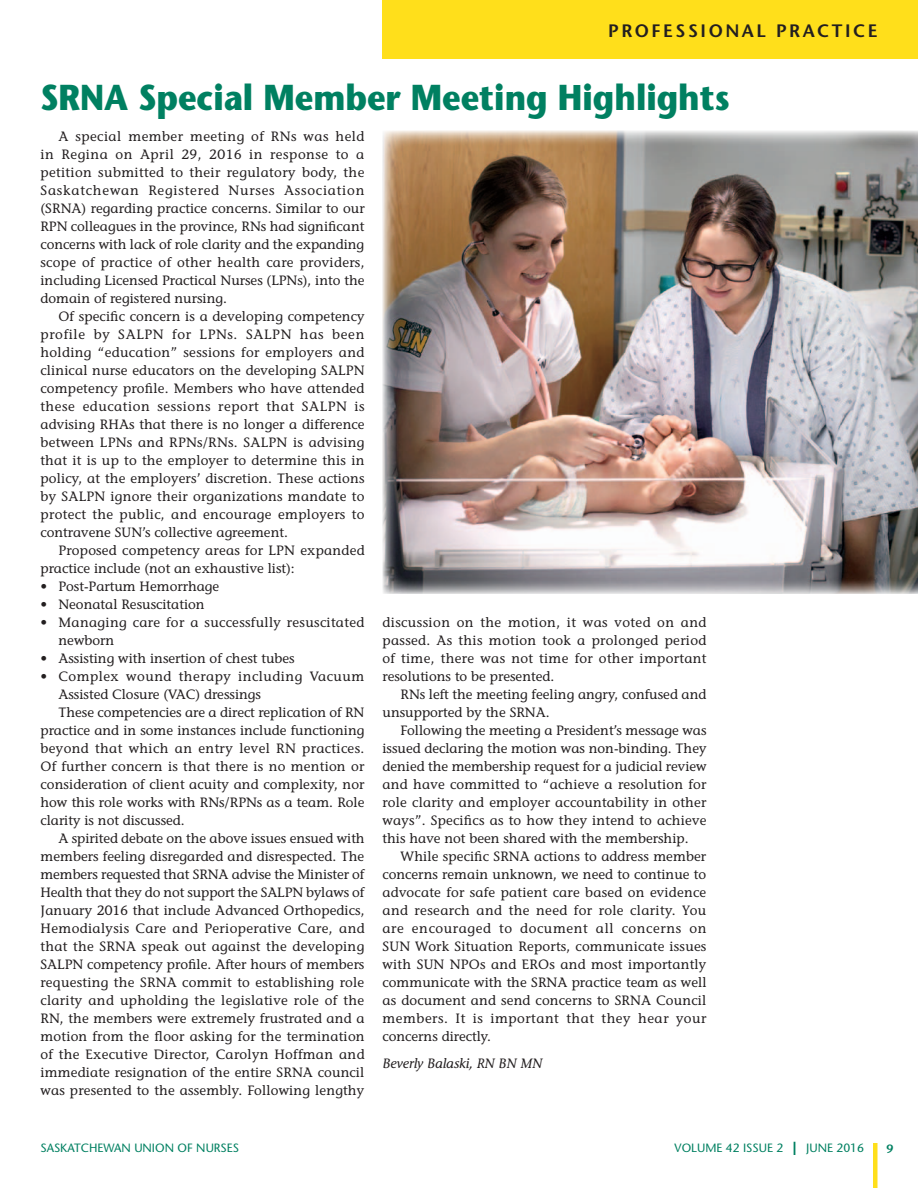
<style>
.page{position:relative;width:918px;height:1188px;background:#fff}
.page>*{position:absolute;margin:0;border:0;box-sizing:border-box;transform-origin:0 0}
.head{font:700 36px "Stone Sans";color:#008061;scale:.9 1}
.t1{font:600 18px "Stone Sans";letter-spacing:.14em;color:#231f20}
.text{font:13.5px/18px "Stone Informal";color:#231f20;text-align:justify}
.text-2{font:13.5px/18px "Stone Informal";letter-spacing:.035em;color:#231f20}
.text-3{font:13.5px/18px "Stone Informal";letter-spacing:.025em;color:#231f20}
.byline{font:italic 13.5px "Stone Informal";color:#231f20}
.t2{font:12px "Stone Sans";color:#008061}
.t3{font:600 12px "Stone Sans";color:#008061}
.s1{font-weight:700;font-size:18px}
</style>
<div class="page">
<div style="left:873px;top:1143px;width:5px;height:45px;background:#ffdf1b"></div>
<div style="left:382px;top:0;width:536px;height:58px;background:#ffdf1b"></div>
<img style="left:382px;top:130px;width:536px;height:464px">
<p class="t1" style="left:608px;top:19px;width:271px">PROFESSIONAL PRACTICE</p>
<p class="head" style="left:40px;top:74px;width:767px">SRNA Special Member Meeting Highlights</p>
<p class="text" style="left:40px;top:127px;width:326px;text-indent:18px">A special member meeting of RNs was held in Regina on April 29, 2016 in response to a petition submitted to their regulatory body, the Saskatchewan Registered Nurses Association (SRNA) regarding practice concerns. Similar to our RPN colleagues in the province, RNs had significant concerns with lack of role clarity and the expanding scope of practice of other health care providers, including Licensed Practical Nurses (LPNs), into the domain of registered nursing.</p>
<p class="text" style="left:40px;top:307px;width:326px;text-indent:18px">Of specific concern is a developing competency profile by SALPN for LPNs. SALPN has been holding “education” sessions for employers and clinical nurse educators on the developing SALPN competency profile. Members who have attended these education sessions report that SALPN is advising RHAs that there is no longer a difference between LPNs and RPNs/RNs. SALPN is advising that it is up to the employer to determine this in policy, at the employers’ discretion. These actions by SALPN ignore their organizations mandate to protect the public, and encourage employers to contravene SUN’s collective agreement.</p>
<p class="text" style="left:40px;top:541px;width:326px;text-indent:18px">Proposed competency areas for LPN expanded practice include (not an exhaustive list):</p>
<p class="text" style="left:40px;top:577px;width:180px">• Post-Partum Hemorrhage</p>
<p class="text" style="left:40px;top:595px;width:166px">• Neonatal Resuscitation</p>
<p class="text-3" style="left:58px;top:613px;width:307px;text-indent:-18px">• Managing care for a successfully resuscitated newborn</p>
<p class="text" style="left:40px;top:649px;width:256px">• Assisting with insertion of chest tubes</p>
<p class="text-2" style="left:58px;top:667px;width:307px;text-indent:-18px">• Complex wound therapy including Vacuum<br>Assisted Closure (VAC) dressings</p>
<p class="text" style="left:40px;top:703px;width:326px;text-indent:18px">These competencies are a direct replication of RN practice and in some instances include functioning beyond that which an entry level RN practices.<br>Of further concern is that there is no mention or consideration of client acuity and complexity, nor how this role works with RNs/RPNs as a team. Role clarity is not discussed.</p>
<p class="text" style="left:40px;top:829px;width:326px;text-indent:18px">A spirited debate on the above issues ensued with members feeling disregarded and disrespected. The members requested that SRNA advise the Minister of Health that they do not support the SALPN bylaws of January 2016 that include Advanced Orthopedics, Hemodialysis Care and Perioperative Care, and that the SRNA speak out against the developing SALPN competency profile. After hours of members requesting the SRNA commit to establishing role clarity and upholding the legislative role of the RN, the members were extremely frustrated and a motion from the floor asking for the termination of the Executive Director, Carolyn Hoffman and immediate resignation of the entire SRNA council was presented to the assembly. Following lengthy</p>
<p class="text" style="left:382px;top:613px;width:326px">discussion on the motion, it was voted on and passed. As this motion took a prolonged period of time, there was not time for other important resolutions to be presented.</p>
<p class="text" style="left:382px;top:685px;width:326px;text-indent:18px">RNs left the meeting feeling angry, confused and unsupported by the SRNA.</p>
<p class="text" style="left:382px;top:721px;width:326px;text-indent:18px">Following the meeting a President’s message was issued declaring the motion was non-binding. They denied the membership request for a judicial review and have committed to “achieve a resolution for role clarity and employer accountability in other ways”. Specifics as to how they intend to achieve this have not been shared with the membership.</p>
<p class="text" style="left:382px;top:847px;width:326px;text-indent:18px">While specific SRNA actions to address member concerns remain unknown, we need to continue to advocate for safe patient care based on evidence and research and the need for role clarity. You are encouraged to document all concerns on SUN Work Situation Reports, communicate issues with SUN NPOs and EROs and most importantly communicate with the SRNA practice team as well as document and send concerns to SRNA Council members. It is important that they hear your concerns directly.</p>
<p class="byline" style="left:382px;top:1055px;width:162px">Beverly Balaski, RN BN MN</p>
<p class="t2" style="left:40px;top:1141px;width:200px">SASKATCHEWAN UNION OF NURSES</p>
<p class="t2" style="left:675px;top:1141px;width:191px">VOLUME 42 ISSUE 2 <span class="s1">|</span> JUNE 2016</p>
<p class="t3" style="left:886px;top:1141px;width:8px">9</p>
</div>
